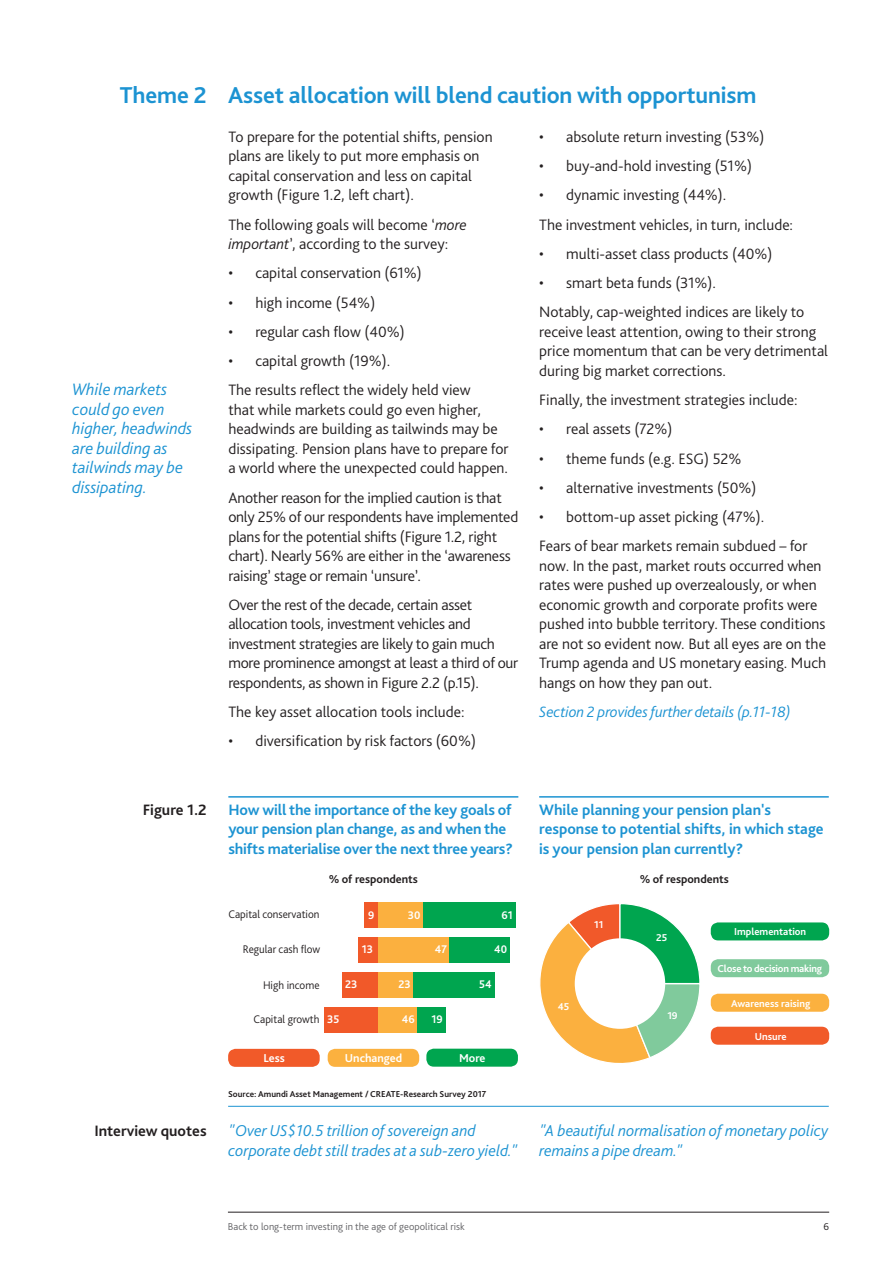
<style>
.page{position:relative;width:893px;height:1263px;background:#fff}
.page>*{position:absolute;margin:0;border:0;box-sizing:border-box;transform-origin:0 0}
.t1{font:700 24px "Bliss Pro";letter-spacing:-.005em;color:#1c93d2}
.t2{font:italic 300 17.25px/19.5px "Bliss Pro";color:#1c93d2}
.t3{font:italic 300 16.5px/19.5px "Bliss Pro";color:#1c93d2}
.t4{font:300 15.75px/19.5px "Bliss Pro";color:#231f20}
.t5{font:700 15.75px/19.5px "Bliss Pro";letter-spacing:-.01em;color:#1c93d2}
.t6{font:300 15.75px/19.5px "Bliss Pro";letter-spacing:-.02em;color:#231f20}
.t7{font:italic 300 15.75px "Bliss Pro";letter-spacing:-.005em;color:#1c93d2}
.t8{font:700 15.75px "Bliss Pro";color:#231f20}
.t9{font:700 12px "Bliss Pro";color:#231f20}
.t10{font:700 12px "Bliss Pro";color:#fff}
.t11{font:300 11.55px "Bliss Pro";color:#231f20;scale:.96 1}
.t12{font:700 11.55px "Bliss Pro";color:#fff;scale:.96 1}
.t13{font:300 10.5px "Bliss Pro";color:#636366}
.t14{font:700 10.5px "Bliss Pro";color:#fff}
.t15{font:700 10.5px "Bliss Pro";letter-spacing:-.02em;color:#fff}
.t16{font:300 10.5px "Bliss Pro";color:#231f20}
.t17{font:700 10.35px "Bliss Pro";color:#fff}
.t18{font:700 9px "Bliss Pro";color:#231f20}
.s1{font-style:italic}
.s2{font-weight:700;color:#fff}
</style>
<div class="page">
<hr style="left:228px;top:1212px;width:601px;height:1px;background:#231f20">
<hr style="left:228px;top:1106px;width:601px;height:1px;background:#1c93d2">
<hr style="left:228px;top:796px;width:290px;height:2px;background:#1c93d2">
<hr style="left:539px;top:796px;width:290px;height:2px;background:#1c93d2">
<div style="left:711px;top:922px;width:118px;height:18px;background:#00a54f;border-radius:8px"></div>
<div style="left:711px;top:959px;width:118px;height:18px;background:#80ca9c;border-radius:8px"></div>
<div style="left:711px;top:994px;width:118px;height:18px;background:#fbb13f;border-radius:8px"></div>
<div style="left:711px;top:1027px;width:118px;height:18px;background:#f15a29;border-radius:8px"></div>
<svg style="left:540px;top:904px;width:160px;height:159px"></svg>
<div style="left:575px;top:938px;width:90px;height:91px;background:#fff;border-radius:50%"></div>
<div style="left:423px;top:903px;width:93px;height:25px;background:#00a54f"></div>
<div style="left:449px;top:937px;width:61px;height:25px;background:#00a54f"></div>
<div style="left:413px;top:972px;width:82px;height:25px;background:#00a54f"></div>
<div style="left:417px;top:1007px;width:29px;height:25px;background:#00a54f"></div>
<div style="left:378px;top:903px;width:45px;height:25px;background:#fbb03f"></div>
<div style="left:378px;top:937px;width:71px;height:25px;background:#fbb03f"></div>
<div style="left:378px;top:972px;width:35px;height:25px;background:#fbb03f"></div>
<div style="left:378px;top:1007px;width:39px;height:25px;background:#fbb03f"></div>
<div style="left:364px;top:903px;width:13px;height:25px;background:#f15929"></div>
<div style="left:358px;top:937px;width:19px;height:25px;background:#f15929"></div>
<div style="left:342px;top:972px;width:35px;height:25px;background:#f15929"></div>
<div style="left:324px;top:1007px;width:53px;height:25px;background:#f15929"></div>
<div style="left:228px;top:1049px;width:92px;height:18px;background:#f15a29;border-radius:8px"></div>
<div style="left:328px;top:1049px;width:91px;height:18px;background:#fbb13f;border-radius:8px"></div>
<div style="left:426px;top:1049px;width:92px;height:18px;background:#00a54f;border-radius:8px"></div>
<h1 class="t1" style="left:120px;top:80px;width:638px">Theme 2 Asset allocation will blend caution with opportunism</h1>
<p class="t2" style="left:72px;top:379px;width:121px">While markets could go even higher, headwinds are building as tailwinds may be dissipating.</p>
<p class="t8" style="left:143px;top:799px;width:65px">Figure 1.2</p>
<p class="t8" style="left:94px;top:1121px;width:114px">Interview quotes</p>
<p class="t4" style="left:228px;top:126px;width:266px">To prepare for the potential shifts, pension plans are likely to put more emphasis on capital conservation and less on capital growth (Figure 1.2, left chart).</p>
<p class="t4" style="left:228px;top:214px;width:240px">The following goals will become ‘<span class="s1">more important</span>’, according to the survey:</p>
<p class="t4" style="left:228px;top:263px;width:195px">• capital conservation (61%)</p>
<p class="t4" style="left:228px;top:292px;width:148px">• high income (54%)</p>
<p class="t4" style="left:228px;top:321px;width:178px">• regular cash flow (40%)</p>
<p class="t4" style="left:228px;top:346px;width:244px;line-height:29.2px">• capital growth (19%).<br>The results reflect the widely held view</p>
<p class="t4" style="left:228px;top:399px;width:282px">that while markets could go even higher, headwinds are building as tailwinds may be dissipating. Pension plans have to prepare for a world where the unexpected could happen.</p>
<p class="t4" style="left:228px;top:487px;width:291px">Another reason for the implied caution is that only 25% of our respondents have implemented plans for the potential shifts (Figure 1.2, right chart). Nearly 56% are either in the ‘awareness raising’ stage or remain ‘unsure’.</p>
<p class="t6" style="left:228px;top:594px;width:291px">Over the rest of the decade, certain asset allocation tools, investment vehicles and investment strategies are likely to gain much more prominence amongst at least a third of our respondents, as shown in Figure 2.2 (p.15).</p>
<p class="t4" style="left:228px;top:702px;width:238px">The key asset allocation tools include:</p>
<p class="t4" style="left:228px;top:731px;width:249px">• diversification by risk factors (60%)</p>
<p class="t4" style="left:539px;top:126px;width:227px">• absolute return investing (53%)</p>
<p class="t4" style="left:539px;top:156px;width:214px">• buy-and-hold investing (51%)</p>
<p class="t4" style="left:539px;top:180px;width:255px;line-height:29.2px">• dynamic investing (44%).<br>The investment vehicles, in turn, include:</p>
<p class="t4" style="left:539px;top:243px;width:235px">• multi-asset class products (40%)</p>
<p class="t4" style="left:539px;top:268px;width:267px;line-height:29.2px">• smart beta funds (31%).<br>Notably, cap-weighted indices are likely to</p>
<p class="t4" style="left:539px;top:321px;width:290px">receive least attention, owing to their strong price momentum that can be very detrimental during big market corrections.</p>
<p class="t4" style="left:539px;top:390px;width:260px">Finally, the investment strategies include:</p>
<p class="t4" style="left:539px;top:419px;width:135px">• real assets (72%)</p>
<p class="t4" style="left:539px;top:448px;width:204px">• theme funds (e.g. ESG) 52%</p>
<p class="t4" style="left:539px;top:477px;width:219px">• alternative investments (50%)</p>
<p class="t4" style="left:539px;top:502px;width:270px;line-height:29.2px">• bottom-up asset picking (47%).<br>Fears of bear markets remain subdued – for</p>
<p class="t4" style="left:539px;top:555px;width:288px">now. In the past, market routs occurred when rates were pushed up overzealously, or when economic growth and corporate profits were pushed into bubble territory. These conditions are not so evident now. But all eyes are on the Trump agenda and US monetary easing. Much hangs on how they pan out.</p>
<p class="t7" style="left:539px;top:702px;width:253px">Section 2 provides further details (p.11-18)</p>
<p class="t5" style="left:228px;top:799px;width:286px">How will the importance of the key goals of your pension plan change, as and when the shifts materialise over the next three years?</p>
<p class="t5" style="left:539px;top:799px;width:286px">While planning your pension plan's response to potential shifts, in which stage is your pension plan currently?</p>
<p class="t9" style="left:329px;top:871px;width:91px">% of respondents</p>
<p class="t9" style="left:640px;top:871px;width:91px">% of respondents</p>
<p class="t11" style="left:228px;top:907px;width:96px">Capital conservation</p>
<p class="t12" style="left:368px;top:908px;width:8px">9</p>
<p class="t12" style="left:408px;top:908px;width:15px">30</p>
<p class="t12" style="left:502px;top:908px;width:13px">61</p>
<p class="t11" style="left:243px;top:942px;width:82px">Regular cash flow</p>
<p class="t12" style="left:362px;top:942px;width:13px">13</p>
<p class="t12" style="left:435px;top:942px;width:14px">47</p>
<p class="t12" style="left:494px;top:942px;width:15px">40</p>
<p class="t12" style="left:345px;top:977px;width:14px">23</p>
<p class="t11" style="left:263px;top:978px;width:60px">High income</p>
<p class="t11" style="left:254px;top:1012px;width:91px">Capital growth <span class="s2">35</span></p>
<p class="t12" style="left:398px;top:977px;width:14px">23</p>
<p class="t12" style="left:402px;top:1012px;width:15px">46</p>
<p class="t12" style="left:432px;top:1012px;width:13px">19</p>
<p class="t12" style="left:479px;top:977px;width:15px">54</p>
<p class="t10" style="left:263px;top:1051px;width:23px">Less</p>
<p class="t10" style="left:345px;top:1051px;width:59px">Unchanged</p>
<p class="t10" style="left:459px;top:1051px;width:28px">More</p>
<p class="t18" style="left:228px;top:1089px;width:260px">Source: Amundi Asset Management / CREATE-Research Survey 2017</p>
<p class="t17" style="left:594px;top:918px;width:11px">11</p>
<p class="t17" style="left:558px;top:1000px;width:13px">45</p>
<p class="t17" style="left:656px;top:931px;width:13px">25</p>
<p class="t17" style="left:667px;top:1009px;width:12px">19</p>
<p class="t14" style="left:734px;top:925px;width:74px">Implementation</p>
<p class="t15" style="left:718px;top:962px;width:106px">Close to decision making</p>
<p class="t14" style="left:731px;top:997px;width:81px">Awareness raising</p>
<p class="t14" style="left:755px;top:1030px;width:33px">Unsure</p>
<p class="t3" style="left:228px;top:1121px;width:291px">"Over US$10.5 trillion of sovereign and corporate debt still trades at a sub-zero yield."</p>
<p class="t3" style="left:539px;top:1121px;width:291px">"A beautiful normalisation of monetary policy remains a pipe dream."</p>
<p class="t13" style="left:228px;top:1220px;width:238px">Back to long-term investing in the age of geopolitical risk</p>
<p class="t16" style="left:824px;top:1220px;width:7px">6</p>
</div>
